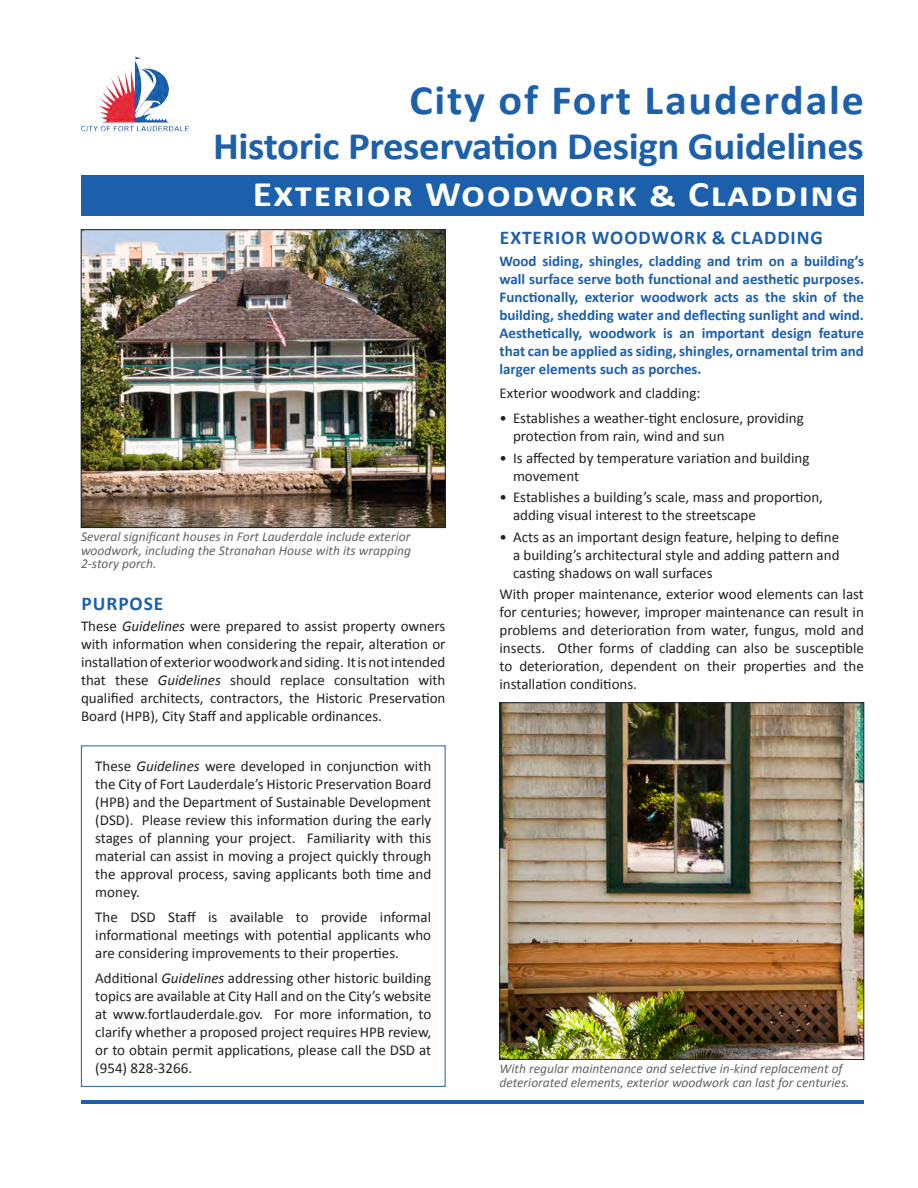
<style>
.page{position:relative;width:918px;height:1188px;background:#fff}
.page>*{position:absolute;margin:0;border:0;box-sizing:border-box;transform-origin:0 0}
.Title_Page_-_Header{font:700 42px "Calibri";letter-spacing:.04em;color:#1c60ab;scale:1.05 1}
.Title_Page_-_Header-2{font:700 39px "Calibri";letter-spacing:-.01em;color:#1c60ab;scale:1.05 1}
.Title_Page_-_Banner{font:700 36px "Calibri";letter-spacing:.04em;color:#fff;scale:1.1 1}
.Text_-_Heading_1{font:700 19.5px "Calibri";letter-spacing:.05em;color:#1c60ab}
.Text_-_Body{font:15px/18px "Calibri";color:#231f20;text-align:justify}
.Text_-_Bullets{font:15px/18px "Calibri";color:#231f20}
.Text_-_Body-2{font:700 15px/18px "Calibri";color:#1c60ab;text-align:justify}
.t1{font:italic 13.5px/13.5px "Calibri";color:#636366;text-align:justify}
.s1{font-style:italic}
</style>
<div class="page">
<div style="left:81px;top:176px;width:783px;height:40px;background:#1c60ab"></div>
<img style="left:99px;top:54px;width:43px;height:58px">
<hr style="left:81px;top:1100px;width:783px;height:4px;background:#1c60ab">
<img style="left:83px;top:232px;width:361px;height:294px">
<div style="left:81px;top:230px;width:365px;height:298px;border:1px solid #231f20"></div>
<img style="left:502px;top:705px;width:360px;height:353px">
<div style="left:500px;top:703px;width:364px;height:357px;border:1px solid #231f20"></div>
<div style="left:81px;top:746px;width:365px;height:341px;border:1px solid #1c60ab"></div>
<p class="Title_Page_-_Header" style="left:409px;top:73px;width:435px">City of Fort Lauderdale</p>
<p class="Title_Page_-_Header-2" style="left:213px;top:121px;width:621px">Historic Preservation Design Guidelines</p>
<p class="Title_Page_-_Banner" style="left:253px;top:171px;width:552px">Exterior Woodwork &amp; Cladding</p>
<p class="t1" style="left:81px;top:530px;width:332px">Several significant houses in Fort Lauderdale include exterior woodwork, including the Stranahan House with its wrapping 2-story porch.</p>
<p class="Text_-_Heading_1" style="left:81px;top:591px;width:84px">PURPOSE</p>
<p class="Text_-_Body" style="left:81px;top:617px;width:366px">These <span class="s1">Guidelines</span> were prepared to assist property owners with information when considering the repair, alteration or installation of exterior woodwork and siding. It is not intended that these <span class="s1">Guidelines</span> should replace consultation with qualified architects, contractors, the Historic Preservation Board (HPB), City Staff and applicable ordinances.</p>
<p class="Text_-_Body" style="left:95px;top:757px;width:337px">These <span class="s1">Guidelines</span> were developed in conjunction with the City of Fort Lauderdale’s Historic Preservation Board (HPB) and the Department of Sustainable Development (DSD). Please review this information during the early stages of planning your project. Familiarity with this material can assist in moving a project quickly through the approval process, saving applicants both time and money.</p>
<p class="Text_-_Body" style="left:95px;top:908px;width:337px">The DSD Staff is available to provide informal informational meetings with potential applicants who are considering improvements to their properties.</p>
<p class="Text_-_Body" style="left:95px;top:969px;width:338px">Additional <span class="s1">Guidelines</span> addressing other historic building topics are available at City Hall and on the City’s website at www.fortlauderdale.gov. For more information, to clarify whether a proposed project requires HPB review, or to obtain permit applications, please call the DSD at (954) 828-3266.</p>
<p class="Text_-_Heading_1" style="left:500px;top:225px;width:325px">EXTERIOR WOODWORK &amp; CLADDING</p>
<p class="Text_-_Body-2" style="left:500px;top:252px;width:366px">Wood siding, shingles, cladding and trim on a building’s wall surface serve both functional and aesthetic purposes.<br>Functionally, exterior woodwork acts as the skin of the building, shedding water and deflecting sunlight and wind.<br>Aesthetically, woodwork is an important design feature that can be applied as siding, shingles, ornamental trim and larger elements such as porches.</p>
<p class="Text_-_Body" style="left:500px;top:384px;width:203px">Exterior woodwork and cladding:</p>
<p class="Text_-_Bullets" style="left:513px;top:409px;width:292px;text-indent:-14px">• Establishes a weather-tight enclosure, providing protection from rain, wind and sun</p>
<p class="Text_-_Bullets" style="left:513px;top:449px;width:298px;text-indent:-14px">• Is affected by temperature variation and building movement</p>
<p class="Text_-_Bullets" style="left:513px;top:488px;width:312px;text-indent:-14px">• Establishes a building’s scale, mass and proportion, adding visual interest to the streetscape</p>
<p class="Text_-_Bullets" style="left:513px;top:528px;width:328px;text-align:justify;text-indent:-14px">• Acts as an important design feature, helping to define a building’s architectural style and adding pattern and casting shadows on wall surfaces</p>
<p class="Text_-_Body" style="left:500px;top:585px;width:366px">With proper maintenance, exterior wood elements can last for centuries; however, improper maintenance can result in problems and deterioration from water, fungus, mold and insects. Other forms of cladding can also be susceptible to deterioration, dependent on their properties and the installation conditions.</p>
<p class="t1" style="left:500px;top:1062px;width:352px">With regular maintenance and selective in-kind replacement of deteriorated elements, exterior woodwork can last for centuries.</p>
</div>
